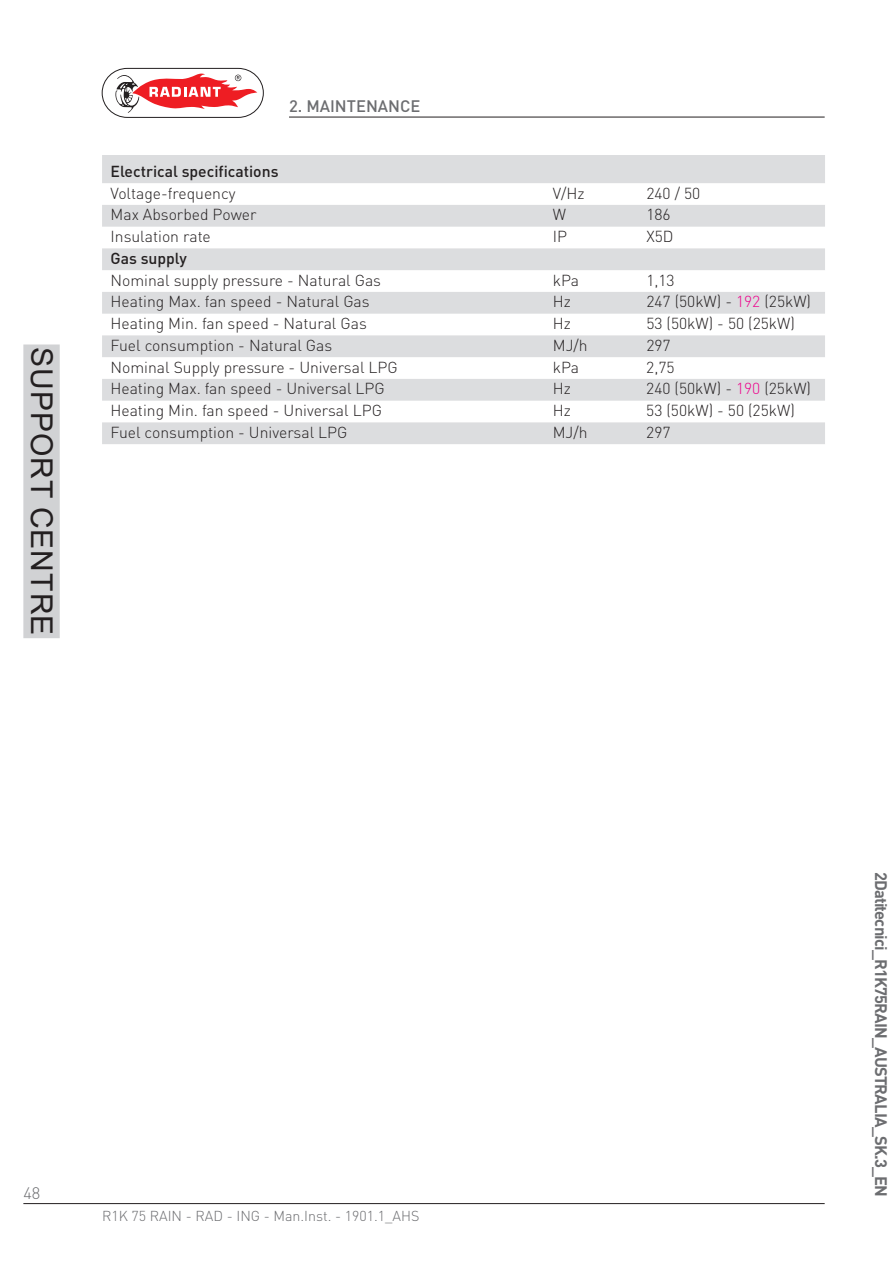
<style>
.page{position:relative;width:893px;height:1263px;background:#fff}
.page>*{position:absolute;margin:0;border:0;box-sizing:border-box;transform-origin:0 0}
.t1{font:30px "Arial";letter-spacing:.035em;color:#231f20}
.t2{font:700 16.5px "DIN";letter-spacing:-.05em;color:#6c6d70}
.t3{font:500 16.5px "DIN";color:#6c6d70}
.t4{font:300 16.5px "DIN";color:#6c6d70}
.t5{font:300 15.75px "DIN";color:#231f20}
.t6{font:500 15.75px "DIN";color:#231f20}
.t7{font:300 14.25px "DIN";color:#6c6d70}
.s1{color:#ed028c}
</style>
<div class="page">
<hr style="left:23px;top:1203px;width:802px;height:1px;background:#231f20">
<hr style="left:289px;top:117px;width:536px;height:1px;background:#231f20">
<svg style="left:102px;top:68px;width:162px;height:50px"></svg>
<div style="left:24px;top:345px;width:35px;height:292px;background:#d1d2d4"></div>
<div style="left:23px;top:345px;width:37px;height:293px;border:2px solid #d1d2d4"></div>
<svg style="left:102px;top:155px;width:723px;height:289px;fill:#dcdddf"></svg>
<h1 class="t1" style="left:58px;top:347px;width:290px;rotate:90deg">SUPPORT CENTRE</h1>
<p class="t3" style="left:289px;top:100px;width:133px">2. MAINTENANCE</p>
<p class="t6" style="left:111px;top:165px;width:169px">Electrical specifications</p>
<p class="t5" style="left:111px;top:187px;width:127px">Voltage-frequency</p>
<p class="t5" style="left:553px;top:187px;width:33px">V/Hz</p>
<p class="t5" style="left:646px;top:187px;width:55px">240 / 50</p>
<p class="t5" style="left:111px;top:209px;width:147px">Max Absorbed Power</p>
<p class="t5" style="left:553px;top:209px;width:15px">W</p>
<p class="t5" style="left:646px;top:209px;width:26px">186</p>
<p class="t5" style="left:111px;top:231px;width:102px">Insulation rate</p>
<p class="t5" style="left:553px;top:231px;width:16px">IP</p>
<p class="t5" style="left:646px;top:231px;width:29px">X5D</p>
<p class="t6" style="left:111px;top:252px;width:78px">Gas supply</p>
<p class="t5" style="left:111px;top:274px;width:272px">Nominal supply pressure - Natural Gas</p>
<p class="t5" style="left:553px;top:274px;width:28px">kPa</p>
<p class="t5" style="left:646px;top:274px;width:30px">1,13</p>
<p class="t5" style="left:111px;top:296px;width:261px">Heating Max. fan speed - Natural Gas</p>
<p class="t5" style="left:553px;top:296px;width:20px">Hz</p>
<p class="t5" style="left:646px;top:296px;width:166px">247 (50kW) - <span class="s1">192</span> (25kW)</p>
<p class="t5" style="left:110px;top:318px;width:258px">Heating Min. fan speed - Natural Gas</p>
<p class="t5" style="left:553px;top:318px;width:20px">Hz</p>
<p class="t5" style="left:646px;top:318px;width:150px">53 (50kW) - 50 (25kW)</p>
<p class="t5" style="left:110px;top:339px;width:223px">Fuel consumption - Natural Gas</p>
<p class="t5" style="left:553px;top:339px;width:36px">MJ/h</p>
<p class="t5" style="left:646px;top:339px;width:26px">297</p>
<p class="t5" style="left:110px;top:361px;width:289px">Nominal Supply pressure - Universal LPG</p>
<p class="t5" style="left:553px;top:361px;width:28px">kPa</p>
<p class="t5" style="left:646px;top:361px;width:30px">2,75</p>
<p class="t5" style="left:110px;top:383px;width:276px">Heating Max. fan speed - Universal LPG</p>
<p class="t5" style="left:553px;top:383px;width:20px">Hz</p>
<p class="t5" style="left:646px;top:383px;width:166px">240 (50kW) - <span class="s1">190</span> (25kW)</p>
<p class="t5" style="left:110px;top:405px;width:273px">Heating Min. fan speed - Universal LPG</p>
<p class="t5" style="left:553px;top:405px;width:20px">Hz</p>
<p class="t5" style="left:646px;top:405px;width:150px">53 (50kW) - 50 (25kW)</p>
<p class="t5" style="left:110px;top:426px;width:238px">Fuel consumption - Universal LPG</p>
<p class="t5" style="left:553px;top:426px;width:36px">MJ/h</p>
<p class="t5" style="left:646px;top:426px;width:26px">297</p>
<p class="t4" style="left:23px;top:1187px;width:18px">48</p>
<p class="t7" style="left:102px;top:1210px;width:319px">R1K 75 RAIN - RAD - ING - Man.Inst. - 1901.1_AHS</p>
<p class="t2" style="left:887px;top:872px;width:327px;rotate:90deg">2 Dati tecnici_R1K 75 RAIN_AUSTRALIA_SK.3_EN</p>
</div>
